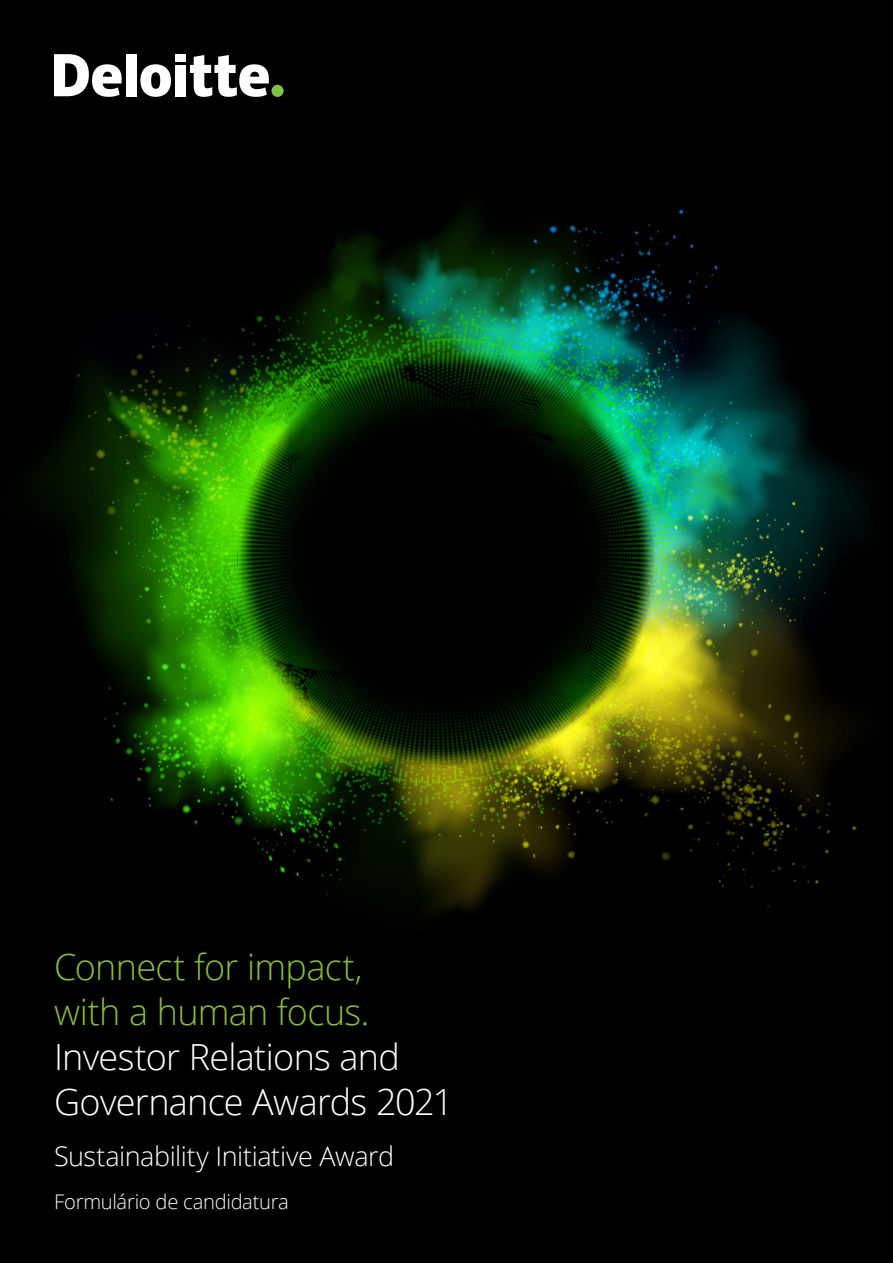
<style>
.page{position:relative;width:893px;height:1263px;background:#000}
.page>*{position:absolute;margin:0;border:0;box-sizing:border-box;transform-origin:0 0}
.t1{font:300 36px/45px "Open Sans";letter-spacing:-.02em;color:#fff}
.t2{font:300 36px/45px "Open Sans";letter-spacing:-.02em;color:#87bd40}
.t3{font:300 27px "Open Sans";letter-spacing:-.02em;color:#fff}
.t4{font:300 20.1px "Open Sans";letter-spacing:-.015em;color:#fff}
</style>
<div class="page">
<div style="left:271px;top:85px;width:13px;height:12px;background:#80c342;border-radius:50%"></div>
<div style="left:126px;top:54px;width:10px;height:42px;background:#fff"></div>
<svg style="left:140px;top:64px;width:31px;height:33px"></svg>
<div style="left:175px;top:65px;width:11px;height:31px;background:#fff"></div>
<div style="left:175px;top:54px;width:11px;height:7px;background:#fff"></div>
<svg style="left:190px;top:55px;width:79px;height:42px"></svg>
<svg style="left:54px;top:54px;width:68px;height:43px"></svg>
<img style="left:40px;top:209px;width:822px;height:703px">
<p class="t2" style="left:54px;top:943px;width:317px">Connect for impact, with a human focus.</p>
<p class="t1" style="left:54px;top:1033px;width:401px">Investor Relations and<br>Governance Awards 2021</p>
<p class="t3" style="left:54px;top:1137px;width:342px">Sustainability Initiative Award</p>
<p class="t4" style="left:54px;top:1188px;width:236px">Formulário de candidatura</p>
</div>
